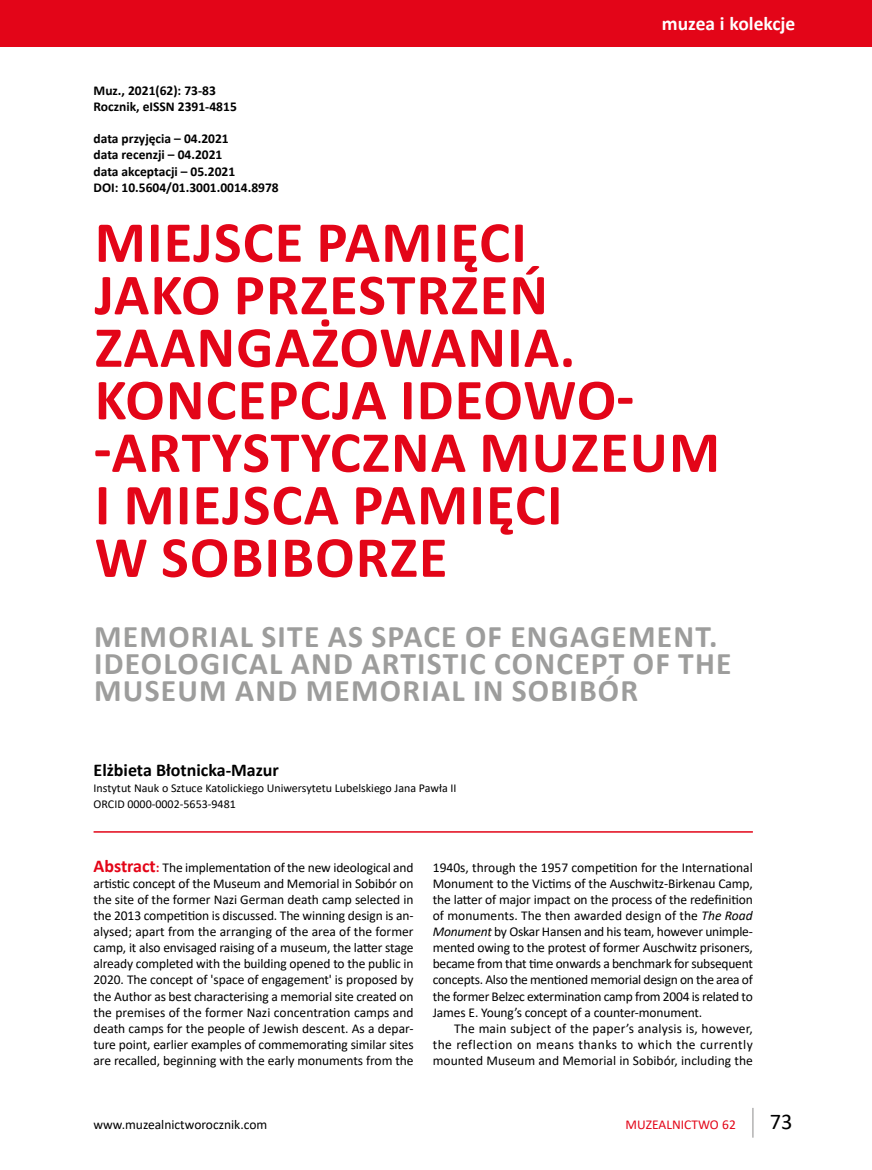
<style>
.page{position:relative;width:872px;height:1170px;background:#fff}
.page>*{position:absolute;margin:0;border:0;box-sizing:border-box;transform-origin:0 0}
.t1{font:700 58.5px/52.5px "Calibri";letter-spacing:.02em;color:#e30518}
.t2{font:700 31.5px/27px "Calibri";letter-spacing:.04em;color:#9d9d9c}
.t3{font:22.5px "Calibri";color:#000}
.t4{font:700 19.5px "Calibri";color:#fff}
.t5{font:700 18px "Calibri";color:#000}
.t6{font:13.5px/16px "Calibri";letter-spacing:-.005em;color:#000;text-align:justify}
.t7{font:700 13.5px/16px "Calibri";color:#000}
.t8{font:13.5px "Calibri";color:#e30518}
.t9{font:12px/16px "Calibri";color:#000}
.s1{font-weight:700;font-size:18px;color:#e30518}
.s2{font-weight:700;color:#e30518}
.s3{font-style:italic}
</style>
<div class="page">
<hr style="left:752px;top:1107px;width:1px;height:30px;background:#b3b2b2">
<div style="left:0;top:0;width:872px;height:47px;background:#e30518"></div>
<hr style="left:94px;top:831px;width:659px;height:1px;background:#e30518">
<h3 class="t4" style="left:662px;top:10px;width:135px">muzea i kolekcje</h3>
<p class="t7" style="left:94px;top:82px;width:145px">Muz., 2021(62): 73-83<br>Rocznik, eISSN 2391-4815</p>
<p class="t7" style="left:94px;top:131px;width:187px">data przyjęcia – 04.2021<br>data recenzji – 04.2021<br>data akceptacji – 05.2021<br>DOI: 10.5604/01.3001.0014.8978</p>
<h1 class="t1" style="left:94px;top:215px;width:628px">MIEJSCE PAMIĘCI<br>JAKO PRZESTRZEŃ<br>ZAANGAŻOWANIA.<br>KONCEPCJA IDEOWO--ARTYSTYCZNA MUZEUM<br>I MIEJSCA PAMIĘCI<br>W SOBIBORZE</h1>
<h2 class="t2" style="left:94px;top:622px;width:639px">MEMORIAL SITE AS SPACE OF ENGAGEMENT.<br>IDEOLOGICAL AND ARTISTIC CONCEPT OF THE<br>MUSEUM AND MEMORIAL IN SOBIBÓR</h2>
<h3 class="t5" style="left:94px;top:756px;width:187px">Elżbieta Błotnicka-Mazur</h3>
<p class="t9" style="left:94px;top:779px;width:364px">Instytut Nauk o Sztuce Katolickiego Uniwersytetu Lubelskiego Jana Pawła II<br>ORCID 0000-0002-5653-9481</p>
<p class="t6" style="left:94px;top:859px;width:321px"><span class="s1">Abstract</span><span class="s2">:</span> The implementation of the new ideological and artistic concept of the Museum and Memorial in Sobibór on the site of the former Nazi German death camp selected in the 2013 competition is discussed. The winning design is an&shy;alysed; apart from the arranging of the area of the former camp, it also envisaged raising of a museum, the latter stage already completed with the building opened to the public in 2020. The concept of 'space of engagement' is proposed by the Author as best characterising a memorial site created on the premises of the former Nazi concentration camps and death camps for the people of Jewish descent. As a depar&shy;ture point, earlier examples of commemorating similar sites are recalled, beginning with the early monuments from the</p>
<p class="t6" style="left:433px;top:859px;width:321px">1940s, through the 1957 competition for the International Monument to the Victims of the Auschwitz-Birkenau Camp, the latter of major impact on the process of the redefinition of monuments. The then awarded design of the <span class="s3">The Road Monument</span> by Oskar Hansen and his team, however unimple&shy;mented owing to the protest of former Auschwitz prisoners, became from that time onwards a benchmark for subsequent concepts. Also the mentioned memorial design on the area of the former Belzec extermination camp from 2004 is related to James E. Young’s concept of a counter-monument.</p>
<p class="t6" style="left:433px;top:1019px;width:321px;text-indent:21px">The main subject of the paper’s analysis is, however, the reflection on means thanks to which the currently mounted Museum and Memorial in Sobibór, including the</p>
<p class="t6" style="left:94px;top:1115px;width:175px">www.muzealnictworocznik.com</p>
<p class="t8" style="left:625px;top:1114px;width:112px">MUZEALNICTWO 62</p>
<h3 class="t3" style="left:770px;top:1105px;width:24px">73</h3>
</div>
